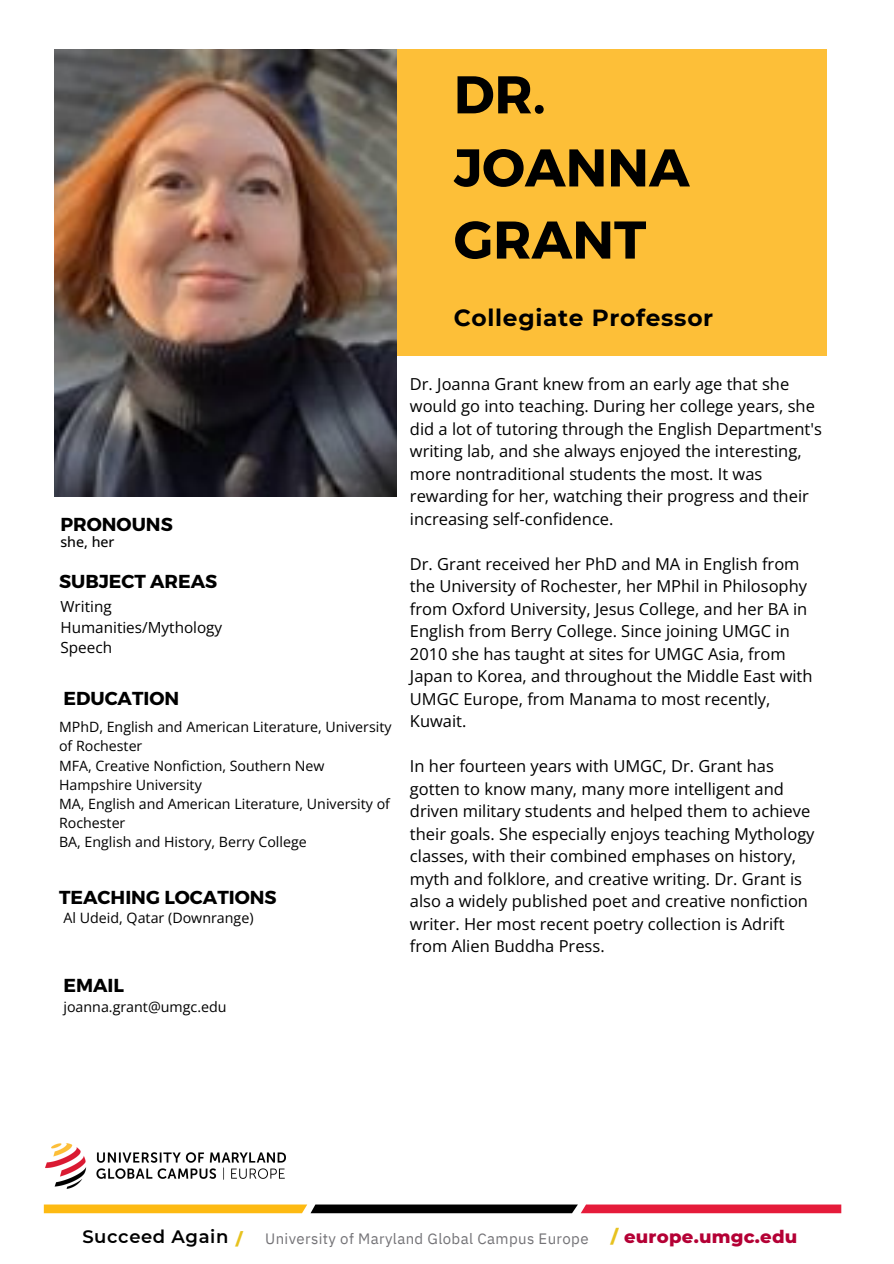
<style>
.page{position:relative;width:894px;height:1264px;background:#fff}
.page>*{position:absolute;margin:0;border:0;box-sizing:border-box;transform-origin:0 0}
.t1{font:700 52.95px "Montserrat";color:#000}
.t2{font:700 23.25px "Montserrat";letter-spacing:.03em;color:#000}
.t3{font:700 18.75px "Montserrat";color:#000}
.t4{font:800 18px "Montserrat";letter-spacing:.015em;color:#b40035}
.t5{font:600 18px "Montserrat";letter-spacing:.035em;color:#000}
.t6{font:16.5px/22.5px "Open Sans";color:#000}
.t7{font:800 16.5px "Montserrat";color:#e7c21f}
.t8{font:15.3px/20.5px "Open Sans";color:#000}
.t9{font:15px "IBM Plex Sans";letter-spacing:.025em;color:#747377}
.t10{font:14.25px/19.2px "Open Sans";color:#000}
.t11{font:500 14.25px "Open Sans";color:#000}
.s1{color:#e7c21f}
</style>
<div class="page">
<div style="left:64px;top:49px;width:762px;height:306px;background:#fdbf38"></div>
<img style="left:54px;top:49px;width:342px;height:447px">
<svg style="left:44px;top:1204px;width:797px;height:9px;background:#a7552a"></svg>
<img style="left:45px;top:1143px;width:240px;height:45px">
<h5 class="t1" style="left:453px;top:60px;width:93px">DR.</h5>
<h1 class="t1" style="left:453px;top:133px;width:237px">JOANNA</h1>
<h1 class="t1" style="left:453px;top:205px;width:194px">GRANT</h1>
<h2 class="t2" style="left:453px;top:304px;width:261px">Collegiate Professor</h2>
<p class="t3" style="left:60px;top:512px;width:114px">PRONOUNS</p>
<h3 class="t11" style="left:60px;top:531px;width:56px">she, her</h3>
<p class="t3" style="left:59px;top:569px;width:160px">SUBJECT AREAS</p>
<p class="t8" style="left:60px;top:596px;width:163px">Writing<br>Humanities/Mythology<br>Speech</p>
<h3 class="t3" style="left:63px;top:686px;width:117px">EDUCATION</h3>
<h6 class="t10" style="left:59px;top:717px;width:334px">MPhD, English and American Literature, University of Rochester</h6>
<h3 class="t10" style="left:59px;top:755px;width:267px">MFA, Creative Nonfiction, Southern New<br>Hampshire University</h3>
<h5 class="t10" style="left:59px;top:793px;width:332px">MA, English and American Literature, University of<br>Rochester</h5>
<h3 class="t10" style="left:59px;top:832px;width:249px">BA, English and History, Berry College</h3>
<p class="t3" style="left:59px;top:885px;width:219px">TEACHING LOCATIONS</p>
<p class="t10" style="left:63px;top:908px;width:191px">Al Udeid, Qatar (Downrange)</p>
<h3 class="t3" style="left:63px;top:973px;width:62px">EMAIL</h3>
<p class="t10" style="left:63px;top:996px;width:164px">joanna.grant@umgc.edu</p>
<h5 class="t6" style="left:410px;top:372px;width:413px">Dr. Joanna Grant knew from an early age that she would go into teaching. During her college years, she did a lot of tutoring through the English Department's writing lab, and she always enjoyed the interesting, more nontraditional students the most. It was rewarding for her, watching their progress and their increasing self-confidence.</h5>
<h5 class="t6" style="left:410px;top:552px;width:404px">Dr. Grant received her PhD and MA in English from the University of Rochester, her MPhil in Philosophy from Oxford University, Jesus College, and her BA in English from Berry College. Since joining UMGC in 2010 she has taught at sites for UMGC Asia, from Japan to Korea, and throughout the Middle East with UMGC Europe, from Manama to most recently, Kuwait.</h5>
<h5 class="t6" style="left:410px;top:754px;width:406px">In her fourteen years with UMGC, Dr. Grant has gotten to know many, many more intelligent and driven military students and helped them to achieve their goals. She especially enjoys teaching Mythology classes, with their combined emphases on history, myth and folklore, and creative writing. Dr. Grant is also a widely published poet and creative nonfiction writer. Her most recent poetry collection is Adrift from Alien Buddha Press.</h5>
<p class="t5" style="left:82px;top:1225px;width:147px">Succeed Again</p>
<h4 class="t7" style="left:236px;top:1229px;width:8px">/</h4>
<p class="t9" style="left:265px;top:1228px;width:325px">University of Maryland Global Campus Europe</p>
<h4 class="t4" style="left:610px;top:1225px;width:188px"><span class="s1">/</span> europe.umgc.edu</h4>
</div>
